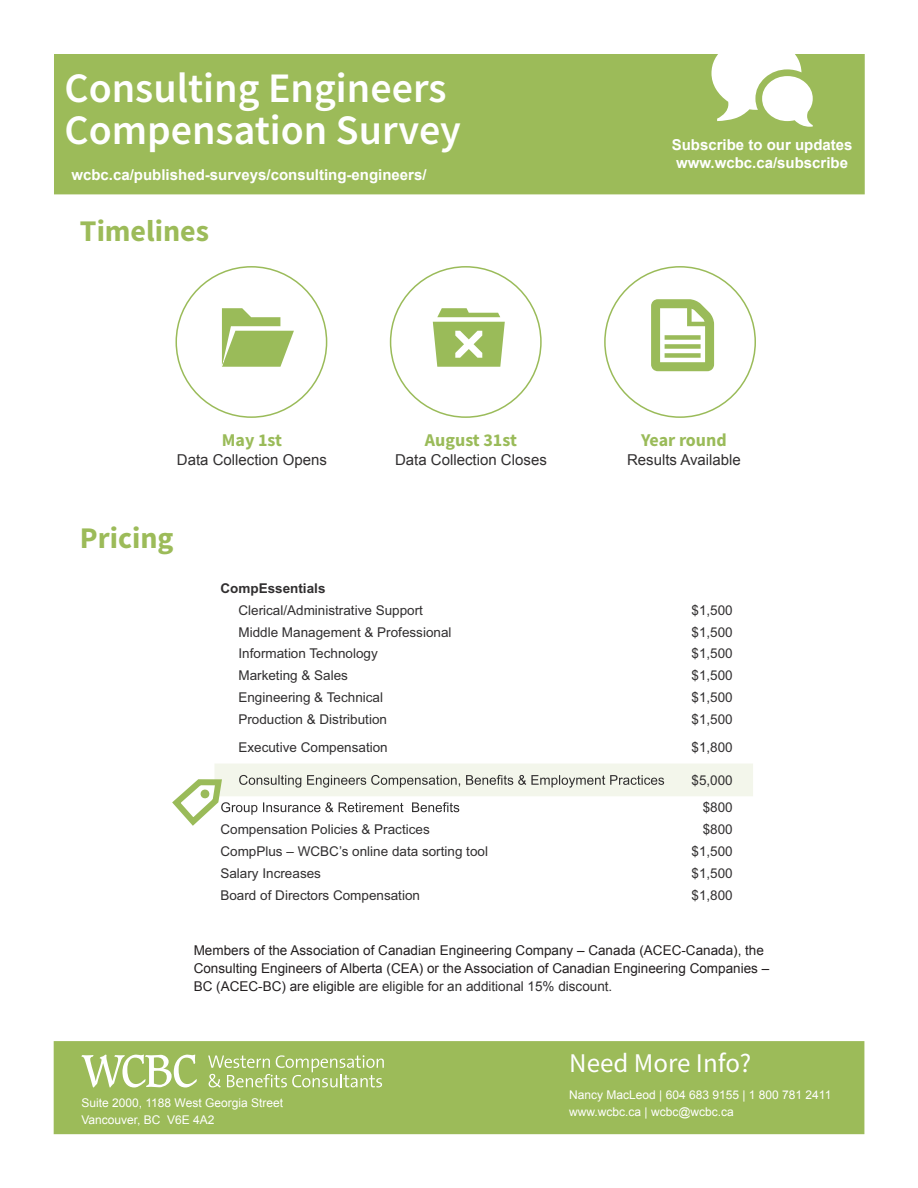
<style>
.page{position:relative;width:918px;height:1188px;background:#fff}
.page>*{position:absolute;margin:0;border:0;box-sizing:border-box;transform-origin:0 0}
.t1{font:600 42px/42px "Source Sans Pro";color:#fff}
.Heading_1{font:700 30px "Source Sans Pro";color:#9cbb59}
.t2{font:27px "Source Sans Pro";color:#fff}
.t3{font:700 18px "Source Sans Pro";color:#9abb59}
.t4{font:700 15px/18px "Arial";color:#fff}
.t5{font:15px "Arial";color:#312f30}
.t6{font:13.5px/21.9px "Arial";color:#312f30}
.Part1{font:13.5px/18px "Arial";color:#231f20}
.t7{font:12px/16.5px "Arial";color:#fff}
.s1{font-weight:700}
.s2{color:#312f30}
</style>
<div class="page">
<div style="left:54px;top:54px;width:811px;height:140px;background:#9cbb59"></div>
<div style="left:54px;top:1041px;width:810px;height:93px;background:#9cbb59;border:2px solid #9cbb59"></div>
<svg style="left:208px;top:1055px;width:176px;height:33px"></svg>
<svg style="left:81px;top:1055px;width:116px;height:32px"></svg>
<svg style="left:172px;top:764px;width:581px;height:62px"></svg>
<h1 class="t1" style="left:64px;top:67px;width:398px">Consulting Engineers<br>Compensation Survey</h1>
<p class="t4" style="left:71px;top:166px;width:357px">wcbc.ca/published-surveys/consulting-engineers/</p>
<p class="Heading_1" style="left:80px;top:210px;width:131px">Timelines</p>
<p class="t4" style="left:672px;top:136px;width:182px">Subscribe to our updates www.wcbc.ca/subscribe</p>
<h3 class="t3" style="left:222px;top:428px;width:62px">May 1st</h3>
<h3 class="t3" style="left:425px;top:428px;width:93px">August 31st</h3>
<h3 class="t3" style="left:641px;top:428px;width:87px">Year round</h3>
<p class="t5" style="left:177px;top:450px;width:152px">Data Collection Opens</p>
<p class="t5" style="left:395px;top:450px;width:153px">Data Collection Closes</p>
<p class="t5" style="left:627px;top:450px;width:115px">Results Available</p>
<p class="Heading_1" style="left:80px;top:518px;width:95px">Pricing</p>
<p class="t6" style="left:238px;top:577px;width:186px;text-indent:-18px"><span class="s1">CompEssentials<br></span>Clerical/Administrative Support</p>
<p class="t6" style="left:692px;top:599px;width:43px">$1,500</p>
<p class="t6" style="left:238px;top:621px;width:215px">Middle Management &amp; Professional</p>
<p class="t6" style="left:692px;top:621px;width:43px">$1,500</p>
<p class="t6" style="left:238px;top:643px;width:141px">Information Technology</p>
<p class="t6" style="left:692px;top:643px;width:43px">$1,500</p>
<p class="t6" style="left:238px;top:665px;width:111px">Marketing &amp; Sales</p>
<p class="t6" style="left:692px;top:665px;width:43px">$1,500</p>
<p class="t6" style="left:238px;top:687px;width:146px">Engineering &amp; Technical</p>
<p class="t6" style="left:692px;top:687px;width:43px">$1,500</p>
<p class="t6" style="left:238px;top:709px;width:150px">Production &amp; Distribution</p>
<p class="t6" style="left:692px;top:709px;width:43px">$1,500</p>
<p class="t6" style="left:238px;top:736px;width:151px">Executive Compensation</p>
<p class="t6" style="left:692px;top:736px;width:43px">$1,800</p>
<p class="t6" style="left:692px;top:767px;width:43px;line-height:27.3px;text-align:right">$5,000 $800</p>
<p class="t6" style="left:220px;top:818px;width:211px">Compensation Policies &amp; Practices</p>
<p class="t6" style="left:703px;top:818px;width:32px">$800</p>
<p class="t6" style="left:220px;top:840px;width:269px">CompPlus – WCBC’s online data sorting tool</p>
<p class="t6" style="left:692px;top:840px;width:43px">$1,500</p>
<p class="t6" style="left:220px;top:862px;width:102px">Salary Increases</p>
<p class="t6" style="left:692px;top:862px;width:43px">$1,500</p>
<p class="t6" style="left:220px;top:884px;width:201px">Board of Directors Compensation</p>
<p class="t6" style="left:692px;top:884px;width:43px">$1,800</p>
<p class="Part1" style="left:194px;top:941px;width:577px">Members of the Association of Canadian Engineering Company – Canada (ACEC-Canada), the<br>Consulting Engineers of Alberta (CEA) or the Association of Canadian Engineering Companies –<br>BC (ACEC-BC) are eligible <span class="s2">are eligible for an additional 15% discount.</span></p>
<p class="t7" style="left:81px;top:1095px;width:203px">Suite 2000, 1188 West Georgia Street<br>Vancouver, BC V6E 4A2</p>
<h3 class="t2" style="left:569px;top:1046px;width:184px">Need More Info?</h3>
<p class="t7" style="left:569px;top:1087px;width:264px">Nancy MacLeod | 604 683 9155 | 1 800 781 2411 www.wcbc.ca | wcbc@wcbc.ca</p>
</div>
